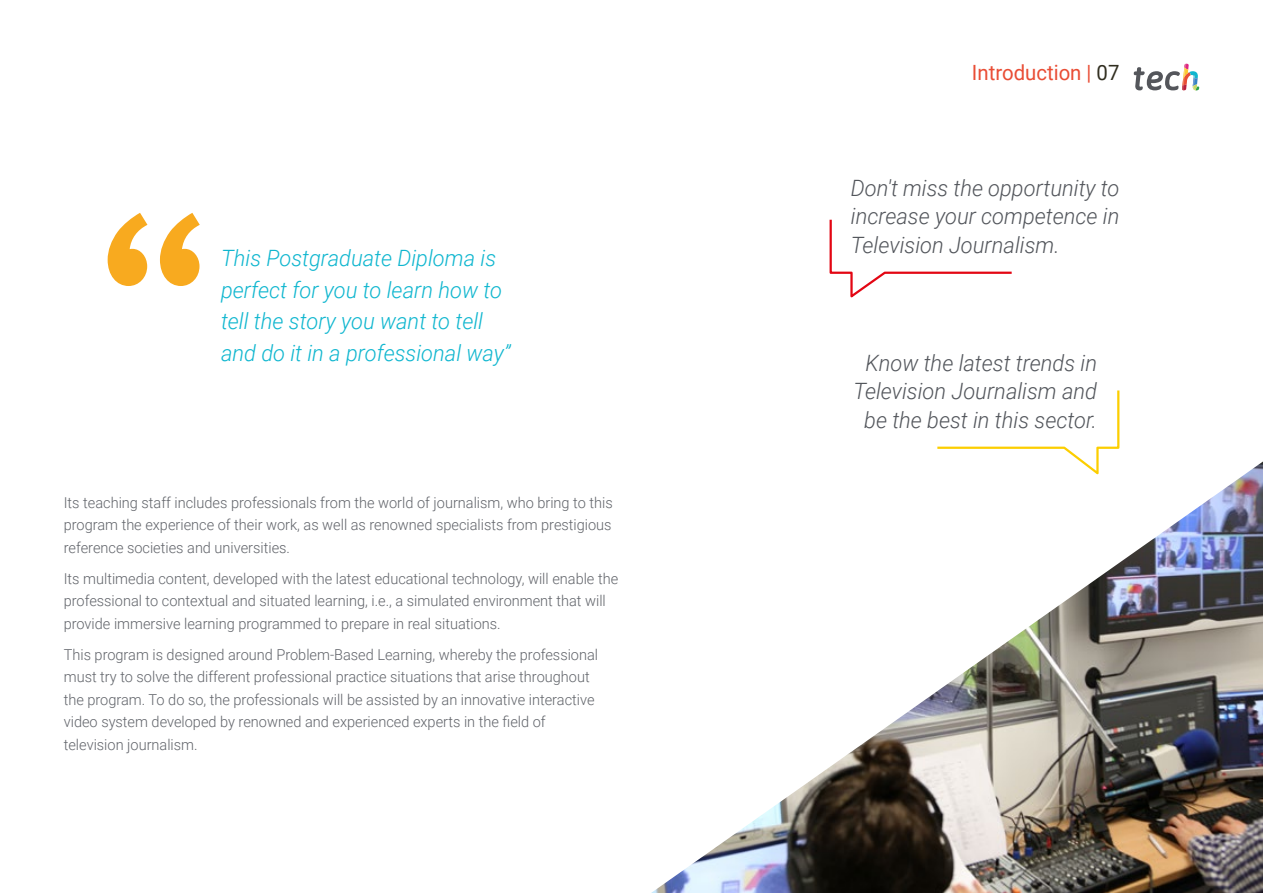
<style>
.page{position:relative;width:1263px;height:893px;background:#fff}
.page>*{position:absolute;margin:0;border:0;box-sizing:border-box;transform-origin:0 0}
.t1{font:italic 300 22.5px/28.5px "Roboto";color:#52555b;text-align:center}
.t2{font:italic 300 22.5px/31.5px "Roboto";color:#0fb6cf}
.t3{font:21px "Roboto";color:#e94d35}
.t4{font:300 15px/22.5px "Roboto";color:#61646a}
.s1{color:#312e20}
</style>
<div class="page">
<svg style="left:108px;top:213px;width:92px;height:73px"></svg>
<img style="left:651px;top:461px;width:612px;height:432px">
<svg style="left:935px;top:390px;width:185px;height:88px"></svg>
<svg style="left:829px;top:219px;width:183px;height:79px"></svg>
<svg style="left:1134px;top:64px;width:65px;height:27px"></svg>
<h1 class="t2" style="left:221px;top:242px;width:291px">This Postgraduate Diploma is perfect for you to learn how to tell the story you want to tell and do it in a professional way”</h1>
<p class="t4" style="left:64px;top:491px;width:550px;text-align:justify">Its teaching staff includes professionals from the world of journalism, who bring to this program the experience of their work, as well as renowned specialists from prestigious reference societies and universities.</p>
<p class="t4" style="left:64px;top:567px;width:556px">Its multimedia content, developed with the latest educational technology, will enable the professional to contextual and situated learning, i.e., a simulated environment that will provide immersive learning programmed to prepare in real situations.</p>
<p class="t4" style="left:64px;top:643px;width:536px">This program is designed around Problem-Based Learning, whereby the professional must try to solve the different professional practice situations that arise throughout the program. To do so, the professionals will be assisted by an innovative interactive video system developed by renowned and experienced experts in the field of television journalism.</p>
<h2 class="t3" style="left:972px;top:57px;width:149px">Introduction | <span class="s1">07</span></h2>
<h1 class="t1" style="left:851px;top:173px;width:270px;text-align:justify">Don't miss the opportunity to increase your competence in Television Journalism.</h1>
<h1 class="t1" style="left:853px;top:347px;width:245px">Know the latest trends in<br>Television Journalism and be the best in this sector.</h1>
</div>
